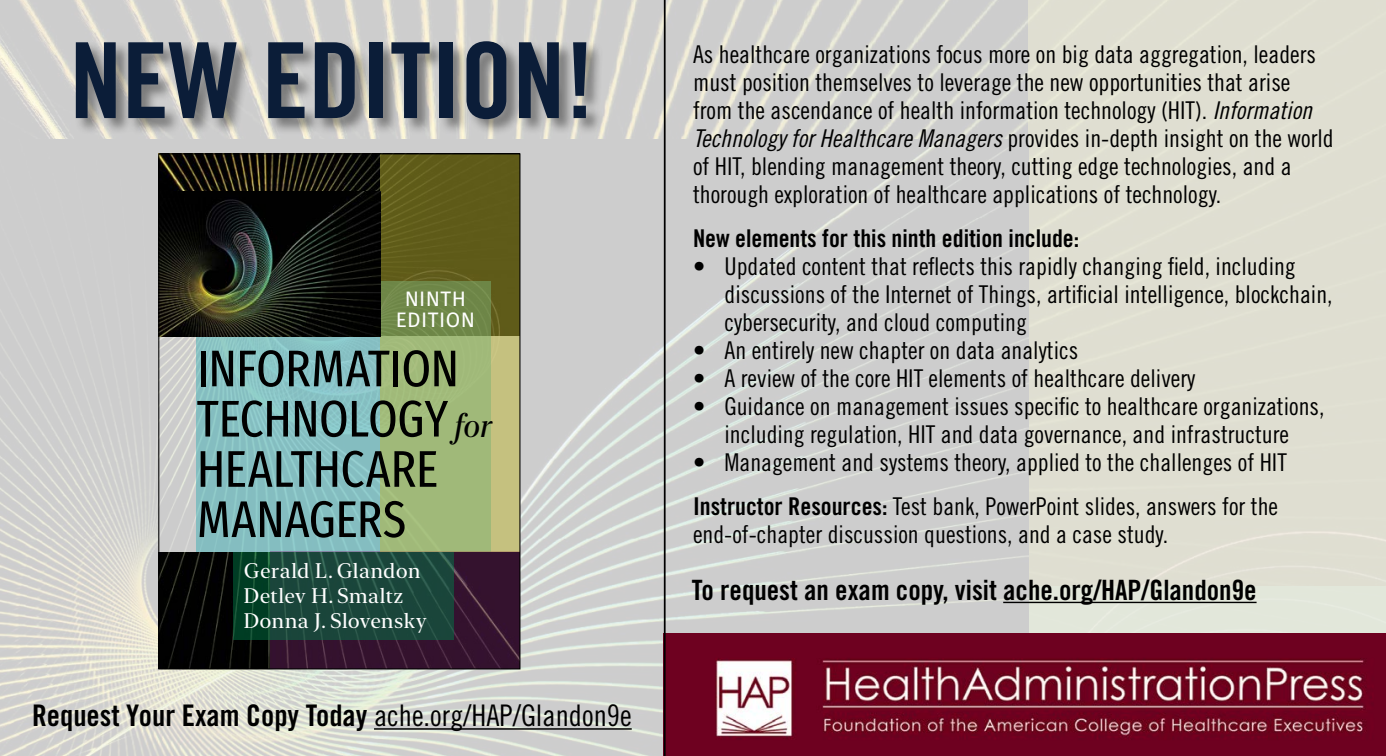
<style>
.page{position:relative;width:1386px;height:756px;background:#fff}
.page>*{position:absolute;margin:0;border:0;box-sizing:border-box;transform-origin:0 0}
.t1{font:105px "Trade Gothic Bold Cond Twenty";color:#0b1d38}
.t2{font:51.62px/50.2px "Fira Sans Compressed";letter-spacing:-.01em;color:#000}
.t3{font:29.75px "Trade Gothic Bold Cond Twenty";color:#000}
.t4{font:28px "Trade Gothic Bold Cond Twenty";color:#000}
.t5{font:24.5px/28px "Trade Gothic Cond Eighteen";color:#000}
.t6{font:24.5px "Trade Gothic Bold Cond Twenty";color:#000}
.t7{font:21px/25.2px "New York Large";letter-spacing:.015em;color:#fff}
.t8{font:21px/21px "Fira Sans";letter-spacing:.02em;color:#fff;text-align:center}
.s1{font-family:"New York Extra Large";font-style:italic;font-size:33.43px}
.s2{font-family:"Trade Gothic Cond Eighteen"}
.s3{font-family:"Trade Gothic Cond Eighteen Obl"}
.s4{font-family:"Trade Gothic Bold Cond Twenty"}
</style>
<div class="page">
<img style="left:0;top:0;width:1028px;height:140px">
<div style="left:1028px;top:0;width:358px;height:756px;background:#dfded1"></div>
<img style="left:0;top:140px;width:1028px;height:616px">
<img style="left:666px;top:634px;width:720px;height:122px">
<hr style="left:1003px;top:602px;width:254px;height:1px;background:#000">
<img style="left:160px;top:155px;width:220px;height:512px">
<svg style="left:160px;top:336px;width:36px;height:216px;fill:#ccc"></svg>
<svg style="left:196px;top:336px;width:184px;height:216px;fill:#86c0c2"></svg>
<svg style="left:270px;top:552px;width:248px;height:115px;fill:#34122e"></svg>
<svg style="left:380px;top:155px;width:138px;height:397px"></svg>
<img style="left:160px;top:192px;width:220px;height:144px">
<svg style="left:233px;top:552px;width:221px;height:88px;fill:#1a453a"></svg>
<div style="left:74px;top:40px;width:530px;height:96px;background:#000;opacity:.42"></div>
<hr style="left:374px;top:728px;width:258px;height:2px;background:#000">
<hr style="left:664px;top:0;width:2px;height:756px;background:#000">
<h1 class="t1" style="left:70px;top:17px;width:526px">NEW EDITION!</h1>
<p class="t8" style="left:396px;top:287px;width:81px">NINTH<br>EDITION</p>
<h2 class="t2" style="left:197px;top:342px;width:295px">INFORMATION<br>TECHNOLOGY<span class="s1">for<br></span>HEALTHCARE<br>MANAGERS</h2>
<p class="t7" style="left:244px;top:557px;width:184px">Gerald L. Glandon<br>Detlev H. Smaltz<br>Donna J. Slovensky</p>
<p class="t3" style="left:32px;top:697px;width:601px">Request Your Exam Copy Today <span class="s2">ache.org/HAP/Glandon9e</span></p>
<p class="t5" style="left:693px;top:40px;width:642px">As healthcare organizations focus more on big data aggregation, leaders must position themselves to leverage the new opportunities that arise from the ascendance of health information technology (HIT). <span class="s3">Information Technology for Healthcare Managers</span> provides in-depth insight on the world of HIT, blending management theory, cutting edge technologies, and a thorough exploration of healthcare applications of technology.</p>
<p class="t6" style="left:693px;top:223px;width:388px">New elements for this ninth edition include:</p>
<p class="t5" style="left:725px;top:252px;width:610px;text-indent:-32px">• Updated content that reflects this rapidly changing field, including discussions of the Internet of Things, artificial intelligence, blockchain, cybersecurity, and cloud computing</p>
<p class="t5" style="left:693px;top:336px;width:387px">• An entirely new chapter on data analytics</p>
<p class="t5" style="left:693px;top:364px;width:504px">• A review of the core HIT elements of healthcare delivery</p>
<p class="t5" style="left:693px;top:392px;width:633px;text-align:center">• Guidance on management issues specific to healthcare organizations, including regulation, HIT and data governance, and infrastructure</p>
<p class="t5" style="left:693px;top:440px;width:595px;line-height:43.8px">• Management and systems theory, applied to the challenges of HIT<br><span class="s4">Instructor Resources:</span> Test bank, PowerPoint slides, answers for the</p>
<p class="t5" style="left:693px;top:520px;width:477px">end-of-chapter discussion questions, and a case study.</p>
<p class="t4" style="left:692px;top:573px;width:566px">To request an exam copy, visit ache.org/HAP/Glandon9e</p>
</div>
